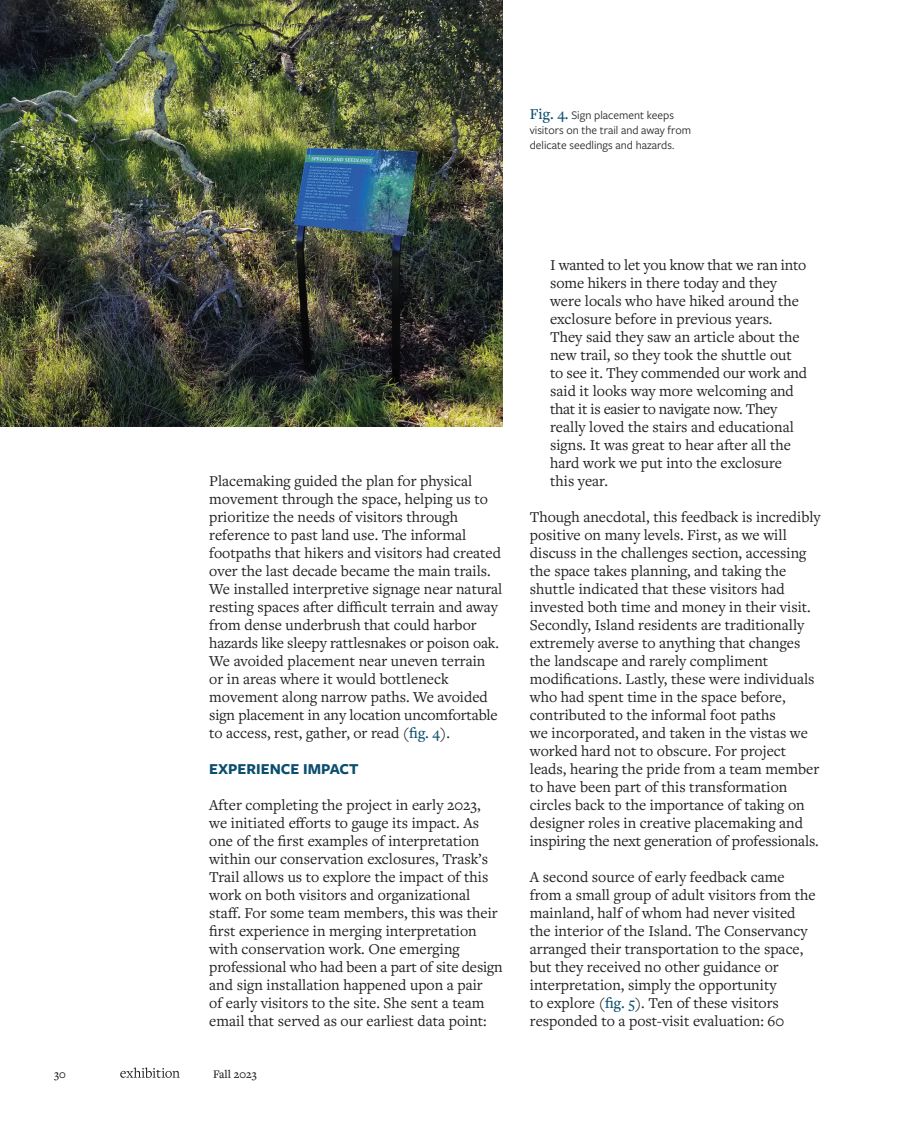
<style>
.page{position:relative;width:918px;height:1134px;background:#fff}
.page>*{position:absolute;margin:0;border:0;box-sizing:border-box;transform-origin:0 0}
.t1{font:15.75px/18px "Freight Text Pro";color:#231f20}
.t2{font:700 15.75px "Freight Sans Pro";color:#0b4e6e}
.t3{font:12px/15px "Freight Sans Pro";color:#231f20}
.t4{font:500 12px "Freight Text Pro";color:#231f20}
.s1{font-family:"Freight Text Pro";font-weight:500;font-size:15.75px;color:#0b4e6e}
.s2{font-weight:500;color:#0b4e6e}
</style>
<div class="page">
<svg style="left:120px;top:1067px;width:60px;height:11px"></svg>
<img style="left:0;top:0;width:503px;height:427px">
<p class="t3" style="left:530px;top:107px;width:163px"><span class="s1">Fig. 4.</span> Sign placement keeps visitors on the trail and away from delicate seedlings and hazards.</p>
<p class="t1" style="left:209px;top:471px;width:295px">Placemaking guided the plan for physical movement through the space, helping us to prioritize the needs of visitors through reference to past land use. The informal footpaths that hikers and visitors had created over the last decade became the main trails.<br>We installed interpretive signage near natural resting spaces after difficult terrain and away from dense underbrush that could harbor hazards like sleepy rattlesnakes or poison oak.<br>We avoided placement near uneven terrain or in areas where it would bottleneck movement along narrow paths. We avoided sign placement in any location uncomfortable to access, rest, gather, or read (<span class="s2">fig. 4</span>).</p>
<p class="t2" style="left:209px;top:758px;width:151px">EXPERIENCE IMPACT</p>
<p class="t1" style="left:209px;top:795px;width:295px">After completing the project in early 2023,<br>we initiated efforts to gauge its impact. As one of the first examples of interpretation within our conservation exclosures, Trask’s Trail allows us to explore the impact of this work on both visitors and organizational staff. For some team members, this was their first experience in merging interpretation with conservation work. One emerging professional who had been a part of site design and sign installation happened upon a pair<br>of early visitors to the site. She sent a team email that served as our earliest data point:</p>
<p class="t4" style="left:54px;top:1066px;width:13px">30</p>
<p class="t4" style="left:213px;top:1066px;width:45px">Fall 2023</p>
<p class="t1" style="left:550px;top:255px;width:259px">I wanted to let you know that we ran into some hikers in there today and they were locals who have hiked around the exclosure before in previous years.<br>They said they saw an article about the new trail, so they took the shuttle out to see it. They commended our work and said it looks way more welcoming and that it is easier to navigate now. They really loved the stairs and educational signs. It was great to hear after all the hard work we put into the exclosure this year.</p>
<p class="t1" style="left:530px;top:507px;width:292px">Though anecdotal, this feedback is incredibly positive on many levels. First, as we will discuss in the challenges section, accessing the space takes planning, and taking the shuttle indicated that these visitors had invested both time and money in their visit.<br>Secondly, Island residents are traditionally extremely averse to anything that changes the landscape and rarely compliment modifications. Lastly, these were individuals who had spent time in the space before, contributed to the informal foot paths<br>we incorporated, and taken in the vistas we worked hard not to obscure. For project leads, hearing the pride from a team member to have been part of this transformation circles back to the importance of taking on designer roles in creative placemaking and inspiring the next generation of professionals.</p>
<p class="t1" style="left:530px;top:868px;width:287px">A second source of early feedback came from a small group of adult visitors from the mainland, half of whom had never visited the interior of the Island. The Conservancy arranged their transportation to the space, but they received no other guidance or interpretation, simply the opportunity<br>to explore (<span class="s2">fig. 5</span>). Ten of these visitors responded to a post-visit evaluation: 60</p>
</div>
